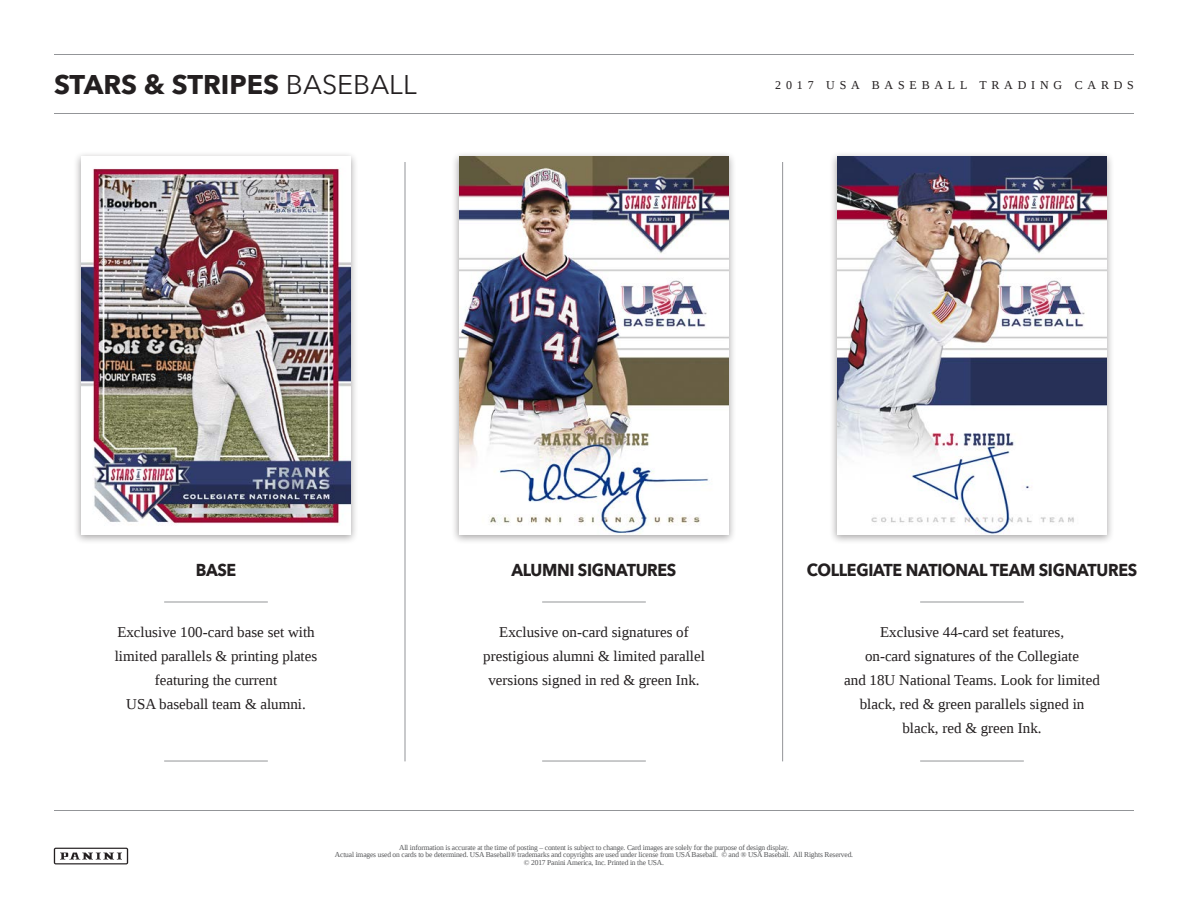
<style>
.page{position:relative;width:1188px;height:918px;background:#fff}
.page>*{position:absolute;margin:0;border:0;box-sizing:border-box;transform-origin:0 0}
.t1{font:700 27px "Avenir Next";color:#231f20}
.t2{font:700 17.25px "Avenir Next";letter-spacing:-.02em;color:#231f20;scale:.93 1}
.t3{font:15px/24px "Liberation Serif";color:#231f20;text-align:center}
.t4{font:12px "Liberation Serif";letter-spacing:.4em;color:#231f20}
.t5{font:7.5px/7.5px "Liberation Serif";letter-spacing:-.02em;color:#57585a;text-align:center}
.s1{font-weight:400}
</style>
<div class="page">
<hr style="left:405px;top:162px;width:1px;height:599px;background:#939598">
<hr style="left:782px;top:162px;width:1px;height:599px;background:#939598">
<hr style="left:164px;top:602px;width:104px;height:1px;background:#939598">
<hr style="left:164px;top:761px;width:104px;height:1px;background:#939598">
<hr style="left:542px;top:602px;width:104px;height:1px;background:#939598">
<hr style="left:542px;top:761px;width:104px;height:1px;background:#939598">
<hr style="left:920px;top:602px;width:104px;height:1px;background:#939598">
<hr style="left:920px;top:761px;width:104px;height:1px;background:#939598">
<hr style="left:54px;top:113px;width:1080px;height:1px;background:#939598">
<hr style="left:54px;top:54px;width:1080px;height:1px;background:#939598">
<hr style="left:54px;top:810px;width:1080px;height:1px;background:#939598">
<svg style="left:54px;top:848px;width:74px;height:16px"></svg>
<div style="left:74px;top:152px;width:285px;height:393px;background:#231f20;opacity:.4"></div>
<img style="left:81px;top:157px;width:270px;height:378px">
<div style="left:452px;top:152px;width:285px;height:393px;background:#231f20;opacity:.4"></div>
<img style="left:459px;top:157px;width:270px;height:378px">
<div style="left:830px;top:152px;width:285px;height:393px;background:#231f20;opacity:.4"></div>
<img style="left:837px;top:157px;width:270px;height:378px">
<h1 class="t1" style="left:54px;top:68px;width:364px">STARS &amp; STRIPES <span class="s1">BASEBALL</span></h1>
<p class="t4" style="left:775px;top:77px;width:360px">2017 USA BASEBALL TRADING CARDS</p>
<p class="t2" style="left:196px;top:560px;width:45px">BASE</p>
<p class="t2" style="left:807px;top:560px;width:357px">COLLEGIATE NATIONAL TEAM SIGNATURES</p>
<p class="t2" style="left:512px;top:560px;width:179px">ALUMNI SIGNATURES</p>
<p class="t3" style="left:115px;top:620px;width:204px">Exclusive 100-card base set with limited parallels &amp; printing plates featuring the current</p>
<p class="t3" style="left:126px;top:692px;width:181px">USA baseball team &amp; alumni.</p>
<p class="t3" style="left:483px;top:620px;width:223px">Exclusive on-card signatures of prestigious alumni &amp; limited parallel versions signed in red &amp; green Ink.</p>
<p class="t3" style="left:880px;top:620px;width:186px">Exclusive 44-card set features,</p>
<p class="t3" style="left:865px;top:644px;width:216px">on-card signatures of the Collegiate</p>
<p class="t3" style="left:844px;top:668px;width:257px">and 18U National Teams. Look for limited black, red &amp; green parallels signed in</p>
<p class="t3" style="left:902px;top:716px;width:141px">black, red &amp; green Ink.</p>
<p class="t5" style="left:335px;top:843px;width:520px">All information is accurate at the time of posting – content is subject to change. Card images are solely for the purpose of design display.<br>Actual images used on cards to be determined. USA Baseball® trademarks and copyrights are used under license from USA Baseball. © and ® USA Baseball. All Rights Reserved. © 2017 Panini America, Inc. Printed in the USA.</p>
</div>
